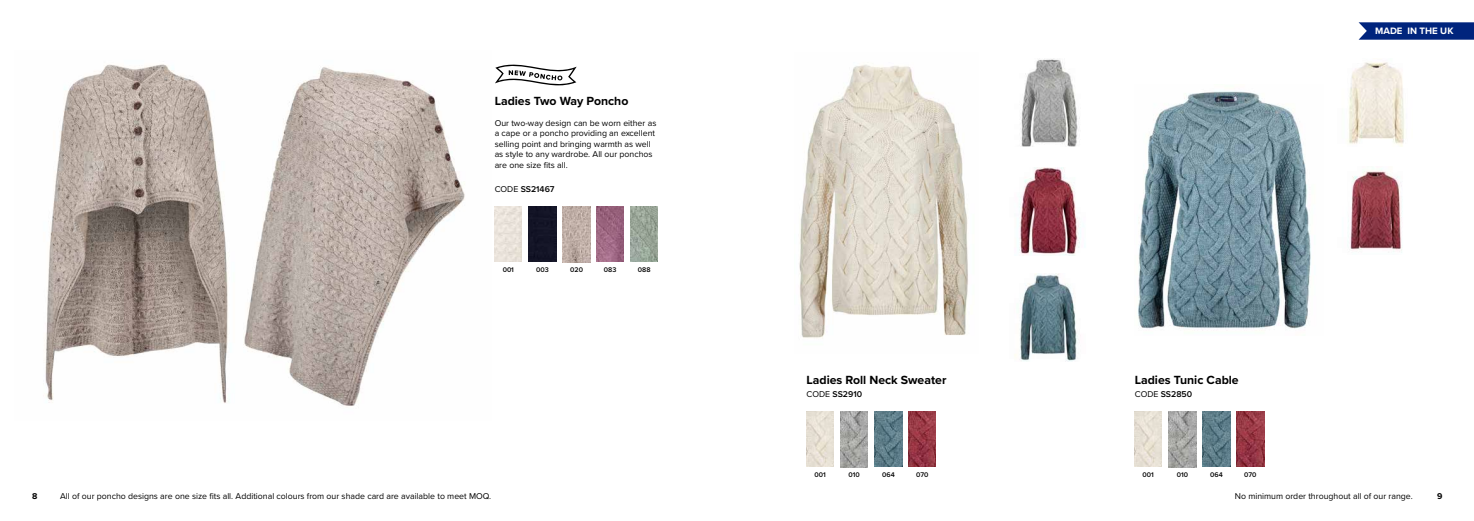
<style>
.page{position:relative;width:1474px;height:521px;background:#fff}
.page>*{position:absolute;margin:0;border:0;box-sizing:border-box;transform-origin:0 0}
.t1{font:700 12.25px "Proxima Nova";color:#000}
.t2{font:700 9.62px "Proxima Nova";color:#fff}
.t3{font:8.75px/10.5px "Proxima Nova";color:#000}
.t4{font:600 8.75px "Proxima Nova";color:#000}
.t5{font:700 8.75px "Proxima Nova";color:#000}
.t6{font:600 7px "Proxima Nova";color:#000}
.s1{font-weight:400}
</style>
<div class="page">
<svg style="left:1358px;top:22px;width:115px;height:18px;background:#133486"></svg>
<img style="left:243px;top:67px;width:222px;height:339px">
<img style="left:45px;top:64px;width:185px;height:339px">
<img style="left:494px;top:206px;width:28px;height:56px">
<svg style="left:495px;top:64px;width:81px;height:22px"></svg>
<img style="left:799px;top:64px;width:169px;height:274px">
<img style="left:806px;top:412px;width:27px;height:55px">
<img style="left:840px;top:412px;width:28px;height:55px">
<img style="left:874px;top:412px;width:28px;height:55px">
<img style="left:1021px;top:59px;width:59px;height:88px">
<img style="left:1019px;top:167px;width:62px;height:88px">
<img style="left:1014px;top:274px;width:64px;height:88px">
<img style="left:1138px;top:91px;width:173px;height:238px">
<img style="left:908px;top:412px;width:28px;height:55px">
<div style="left:529px;top:206px;width:27px;height:56px;background:#131426"></div>
<img style="left:563px;top:206px;width:27px;height:56px">
<img style="left:1134px;top:411px;width:27px;height:56px">
<img style="left:1168px;top:411px;width:28px;height:56px">
<img style="left:1202px;top:411px;width:28px;height:56px">
<img style="left:1236px;top:411px;width:27px;height:56px">
<img style="left:596px;top:206px;width:27px;height:56px">
<img style="left:630px;top:206px;width:28px;height:56px">
<img style="left:1347px;top:62px;width:57px;height:84px">
<img style="left:1347px;top:169px;width:55px;height:84px">
<h1 class="t1" style="left:494px;top:91px;width:135px">Ladies Two Way Poncho</h1>
<p class="t3" style="left:494px;top:117px;width:163px">Our two-way design can be worn either as a cape or a poncho providing an excellent selling point and bringing warmth as well as style to any wardrobe. All our ponchos are one size fits all.</p>
<p class="t4" style="left:494px;top:182px;width:61px"><span class="s1">CODE</span> SS21467</p>
<p class="t6" style="left:502px;top:264px;width:13px">001</p>
<p class="t6" style="left:536px;top:264px;width:14px">003</p>
<p class="t6" style="left:570px;top:264px;width:14px">020</p>
<p class="t6" style="left:604px;top:264px;width:14px">083</p>
<p class="t6" style="left:638px;top:264px;width:14px">088</p>
<h1 class="t1" style="left:806px;top:371px;width:141px">Ladies Roll Neck Sweater</h1>
<p class="t4" style="left:806px;top:387px;width:57px"><span class="s1">CODE</span> SS2910</p>
<p class="t6" style="left:814px;top:469px;width:13px">001</p>
<p class="t6" style="left:848px;top:469px;width:13px">010</p>
<p class="t6" style="left:882px;top:469px;width:14px">064</p>
<p class="t6" style="left:916px;top:469px;width:14px">070</p>
<p class="t2" style="left:1375px;top:24px;width:80px">MADE IN THE UK</p>
<h1 class="t1" style="left:1134px;top:371px;width:105px">Ladies Tunic Cable</h1>
<p class="t4" style="left:1134px;top:387px;width:59px"><span class="s1">CODE</span> SS2850</p>
<p class="t6" style="left:1142px;top:469px;width:13px">001</p>
<p class="t6" style="left:1176px;top:469px;width:13px">010</p>
<p class="t6" style="left:1210px;top:469px;width:14px">064</p>
<p class="t6" style="left:1244px;top:469px;width:14px">070</p>
<p class="t5" style="left:32px;top:490px;width:7px">8</p>
<p class="t5" style="left:1436px;top:490px;width:7px">9</p>
<p class="t3" style="left:60px;top:490px;width:432px">All of our poncho designs are one size fits all. Additional colours from our shade card are available to meet MOQ.</p>
<p class="t3" style="left:1234px;top:490px;width:179px">No minimum order throughout all of our range.</p>
</div>
